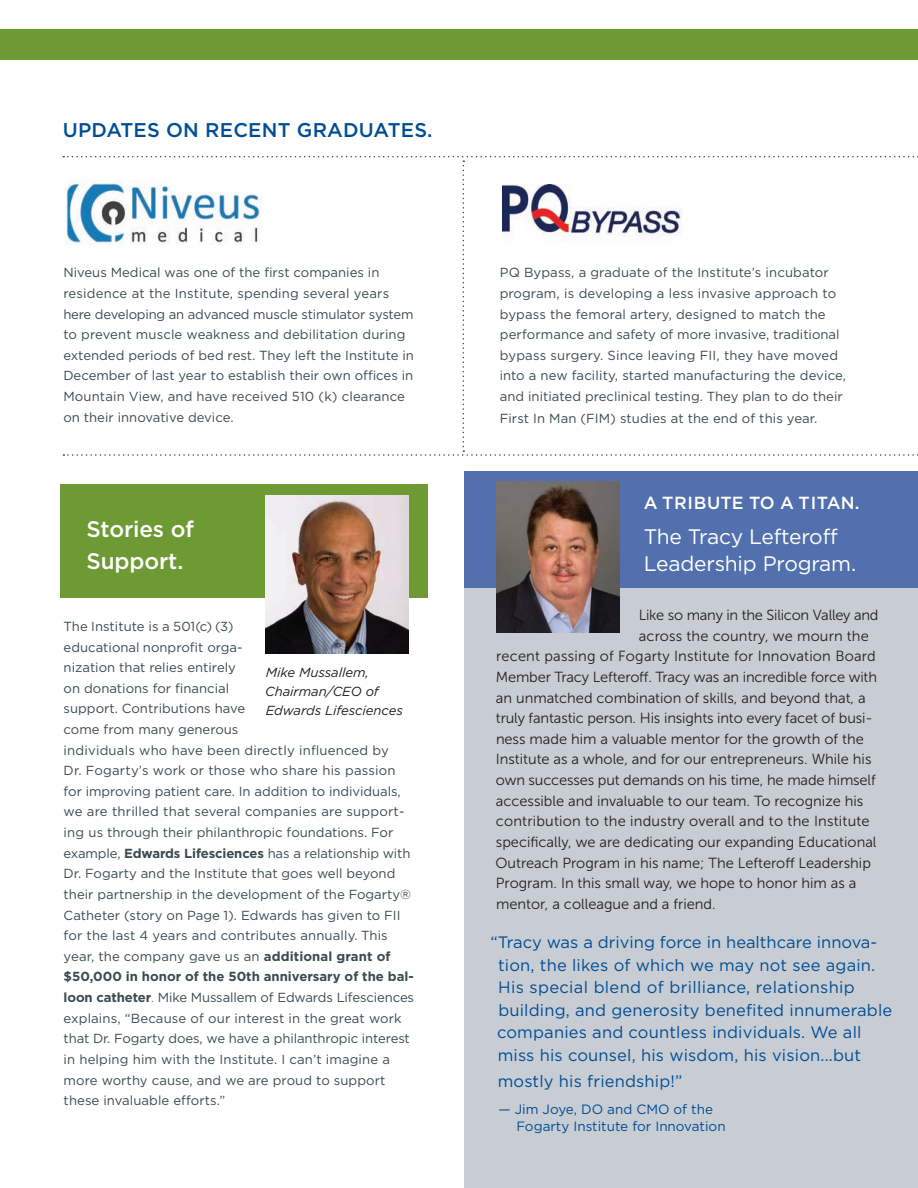
<style>
.page{position:relative;width:918px;height:1188px;background:#fff}
.page>*{position:absolute;margin:0;border:0;box-sizing:border-box;transform-origin:0 0}
.t1{font:500 22.5px/31.7px "Gotham";letter-spacing:-.005em;color:#fff}
.t2{font:21px/27.2px "Gotham";letter-spacing:-.01em;color:#fff}
.t3{font:500 19.8px "Gotham";letter-spacing:.01em;color:#014d95}
.t4{font:500 17.55px "Gotham";letter-spacing:.035em;color:#fff}
.t5{font:16.5px/22.5px "Gotham";letter-spacing:.01em;color:#014d95}
.t6{font:14.7px "Museo Sans 300";color:#231f20}
.t7{font:13.5px/17.7px "Gotham";color:#014d95}
.t8{font:13.2px/20.5px "Gotham";color:#3a4b54}
.t9{font:italic 13.2px/19px "Gotham";letter-spacing:-.005em;color:#231f20}
.s1{font-weight:700}
.s2{font-weight:300}
</style>
<div class="page">
<div style="left:60px;top:484px;width:368px;height:114px;background:#6e9a34"></div>
<svg style="left:63px;top:156px;width:855px;height:300px"></svg>
<img style="left:66px;top:181px;width:196px;height:64px">
<img style="left:503px;top:185px;width:179px;height:63px">
<div style="left:0;top:29px;width:918px;height:31px;background:#6e9a34"></div>
<div style="left:464px;top:476px;width:454px;height:712px;background:#c7cdd2"></div>
<div style="left:464px;top:471px;width:454px;height:117px;background:#5170ad"></div>
<img style="left:497px;top:482px;width:123px;height:151px">
<img style="left:266px;top:496px;width:142px;height:157px">
<h3 class="t3" style="left:63px;top:119px;width:371px">UPDATES ON RECENT GRADUATES.</h3>
<p class="t8" style="left:63px;top:262px;width:352px">Niveus Medical was one of the first companies in residence at the Institute, spending several years here developing an advanced muscle stimulator system to prevent muscle weakness and debilitation during extended periods of bed rest. They left the Institute in December of last year to establish their own offices in Mountain View, and have received 510 (k) clearance on their innovative device.</p>
<p class="t8" style="left:500px;top:262px;width:348px">PQ Bypass, a graduate of the Institute’s incubator program, is developing a less invasive approach to bypass the femoral artery, designed to match the performance and safety of more invasive, traditional bypass surgery. Since leaving FII, they have moved into a new facility, started manufacturing the device, and initiated preclinical testing. They plan to do their First In Man (FIM) studies at the end of this year.</p>
<h1 class="t1" style="left:86px;top:513px;width:109px">Stories of<br>Support.</h1>
<p class="t8" style="left:64px;top:616px;width:352px">The Institute is a 501(c) (3)<br>educational nonprofit orga-<br>nization that relies entirely<br>on donations for financial<br>support. Contributions have<br>come from many generous<br>individuals who have been directly influenced by<br>Dr. Fogarty’s work or those who share his passion for improving patient care. In addition to individuals, we are thrilled that several companies are support&shy;ing us through their philanthropic foundations. For example, <span class="s1">Edwards Lifesciences</span> has a relationship with Dr. Fogarty and the Institute that goes well beyond their partnership in the development of the Fogarty® Catheter (story on Page 1). Edwards has given to FII for the last 4 years and contributes annually. This year, the company gave us an <span class="s1">additional grant of $50,000 in honor of the 50th anniversary of the bal&shy;loon catheter</span><span class="s2">.</span> Mike Mussallem of Edwards Lifesciences explains, “Because of our interest in the great work that Dr. Fogarty does, we have a philanthropic interest in helping him with the Institute. I can’t imagine a more worthy cause, and we are proud to support these invaluable efforts.”</p>
<p class="t9" style="left:265px;top:662px;width:139px">Mike Mussallem,<br>Chairman/CEO of<br>Edwards Lifesciences</p>
<h3 class="t4" style="left:644px;top:493px;width:217px">A TRIBUTE TO A TITAN.</h3>
<h2 class="t2" style="left:644px;top:523px;width:214px">The Tracy Lefteroff<br>Leadership Program.</h2>
<p class="t6" style="left:639px;top:607px;width:241px">Like so many in the Silicon Valley and</p>
<p class="t6" style="left:639px;top:628px;width:232px">across the country, we mourn the</p>
<p class="t6" style="left:496px;top:648px;width:381px">recent passing of Fogarty Institute for Innovation Board</p>
<p class="t6" style="left:496px;top:669px;width:383px">Member Tracy Lefteroff. Tracy was an incredible force with</p>
<p class="t6" style="left:496px;top:690px;width:371px">an unmatched combination of skills, and beyond that, a</p>
<p class="t6" style="left:496px;top:710px;width:378px">truly fantastic person. His insights into every facet of busi-</p>
<p class="t6" style="left:496px;top:731px;width:369px">ness made him a valuable mentor for the growth of the</p>
<p class="t6" style="left:496px;top:751px;width:377px">Institute as a whole, and for our entrepreneurs. While his</p>
<p class="t6" style="left:496px;top:772px;width:381px">own successes put demands on his time, he made himself</p>
<p class="t6" style="left:496px;top:793px;width:369px">accessible and invaluable to our team. To recognize his</p>
<p class="t6" style="left:496px;top:813px;width:375px">contribution to the industry overall and to the Institute</p>
<p class="t6" style="left:496px;top:834px;width:382px">specifically, we are dedicating our expanding Educational</p>
<p class="t6" style="left:495px;top:855px;width:377px">Outreach Program in his name; The Lefteroff Leadership</p>
<p class="t6" style="left:496px;top:875px;width:362px">Program. In this small way, we hope to honor him as a</p>
<p class="t6" style="left:496px;top:896px;width:221px">mentor, a colleague and a friend.</p>
<p class="t5" style="left:497px;top:931px;width:397px;text-indent:-7px">“Tracy was a driving force in healthcare innova&shy;tion, the likes of which we may not see again.<br>His special blend of brilliance, relationship building, and generosity benefited innumerable companies and countless individuals. We all miss his counsel, his wisdom, his vision...but</p>
<p class="t5" style="left:498px;top:1070px;width:186px">mostly his friendship!”</p>
<p class="t7" style="left:516px;top:1100px;width:211px;text-indent:-18px">— Jim Joye, DO and CMO of the<br>Fogarty Institute for Innovation</p>
</div>
